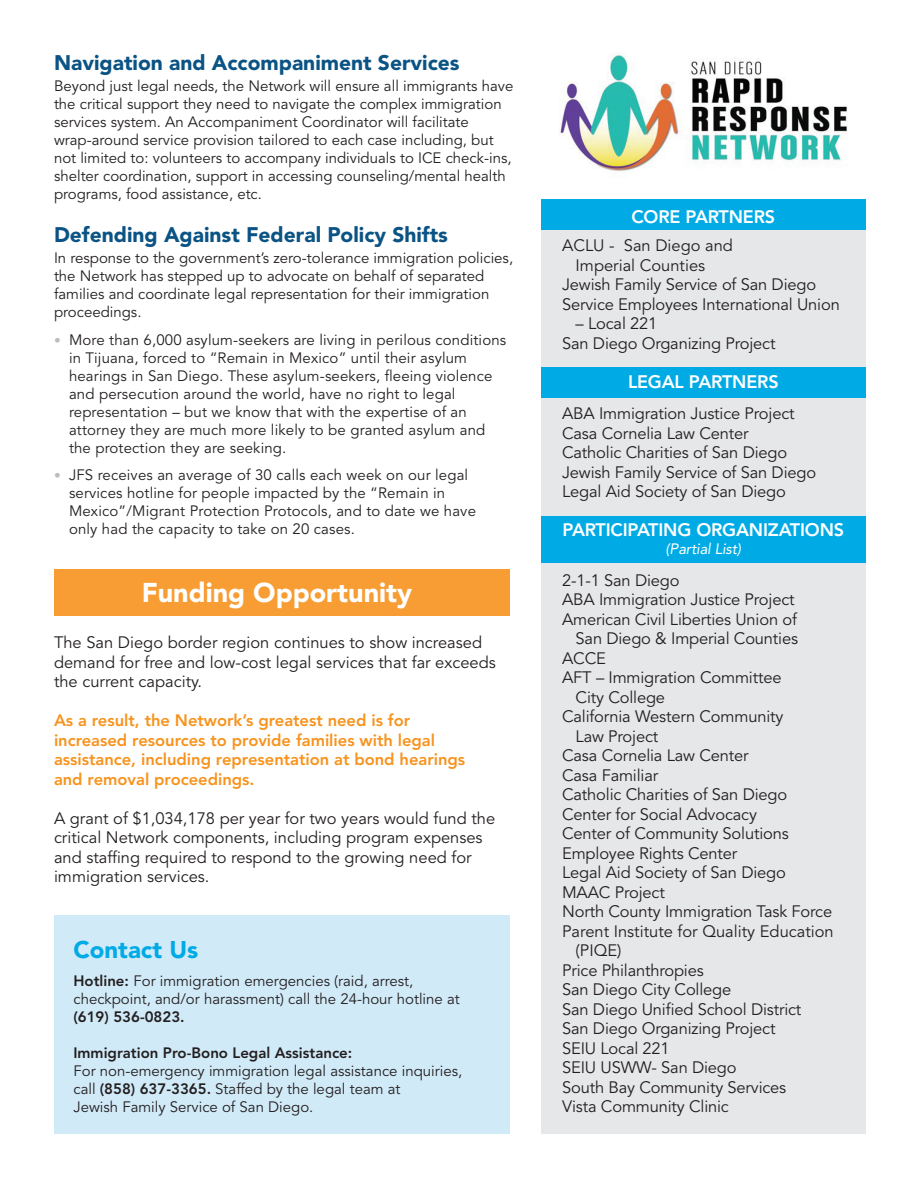
<style>
.page{position:relative;width:918px;height:1188px;background:#fff}
.page>*{position:absolute;margin:0;border:0;box-sizing:border-box;transform-origin:0 0}
.t1{font:900 27px "Avenir LT Std";color:#fff}
.t2{font:900 24px "Avenir LT Std";color:#00abe5}
.t3{font:900 21px "Avenir LT Std";color:#0a5384}
.t4{font:800 18px "Avenir LT Std";letter-spacing:-.01em;color:#fff}
.t5{font:16.5px/19.5px "Avenir LT Std";letter-spacing:-.01em;color:#231f20}
.t6{font:800 16.5px/19.5px "Avenir LT Std";color:#f7931d}
.t7{font:15px/18px "Avenir LT Std";color:#231f20}
.t8{font:800 15px "Avenir LT Std";color:#231f20}
.t9{font:italic 15px "Avenir LT Std";letter-spacing:-.01em;color:#fff}
.s1{font-size:13.5px;color:#bcbdc0}
.s2{font-weight:800}
</style>
<div class="page">
<div style="left:54px;top:916px;width:455px;height:218px;background:#d1eaf8"></div>
<div style="left:542px;top:208px;width:324px;height:926px;background:#e6e7e9"></div>
<div style="left:54px;top:569px;width:455px;height:47px;background:#f89d33"></div>
<img style="left:560px;top:53px;width:287px;height:118px">
<div style="left:542px;top:199px;width:324px;height:30px;background:#00abe5"></div>
<div style="left:542px;top:367px;width:324px;height:30px;background:#00abe5"></div>
<div style="left:542px;top:516px;width:324px;height:46px;background:#00abe5"></div>
<h3 class="t3" style="left:54px;top:50px;width:407px">Navigation and Accompaniment Services</h3>
<p class="t7" style="left:54px;top:77px;width:461px">Beyond just legal needs, the Network will ensure all immigrants have the critical support they need to navigate the complex immigration services system. An Accompaniment Coordinator will facilitate wrap-around service provision tailored to each case including, but not limited to: volunteers to accompany individuals to ICE check-ins, shelter coordination, support in accessing counseling/mental health programs, food assistance, etc.</p>
<h3 class="t3" style="left:54px;top:222px;width:396px">Defending Against Federal Policy Shifts</h3>
<p class="t7" style="left:54px;top:249px;width:461px">In response to the government’s zero-tolerance immigration policies, the Network has stepped up to advocate on behalf of separated families and coordinate legal representation for their immigration proceedings.</p>
<p class="t7" style="left:69px;top:331px;width:439px;text-indent:-15px"><span class="s1">•</span> More than 6,000 asylum-seekers are living in perilous conditions in Tijuana, forced to “Remain in Mexico” until their asylum hearings in San Diego. These asylum-seekers, feeing violence and persecution around the world, have no right to legal representation – but we know that with the expertise of an attorney they are much more likely to be granted asylum and the protection they are seeking.</p>
<p class="t7" style="left:69px;top:466px;width:409px;text-indent:-15px"><span class="s1">•</span> JFS receives an average of 30 calls each week on our legal services hotline for people impacted by the “Remain in Mexico”/Migrant Protection Protocols, and to date we have only had the capacity to take on 20 cases.</p>
<p class="t1" style="left:142px;top:576px;width:272px">Funding Opportunity</p>
<p class="t5" style="left:54px;top:633px;width:443px">The San Diego border region continues to show increased demand for free and low-cost legal services that far exceeds the current capacity.</p>
<p class="t6" style="left:54px;top:711px;width:413px">As a result, the Network’s greatest need is for increased resources to provide families with legal assistance, including representation at bond hearings and removal proceedings.</p>
<p class="t5" style="left:54px;top:809px;width:443px">A grant of $1,034,178 per year for two years would fund the critical Network components, including program expenses and staffng required to respond to the growing need for immigration services.</p>
<h2 class="t2" style="left:73px;top:935px;width:126px">Contact Us</h2>
<p class="t7" style="left:73px;top:972px;width:341px"><span class="s2">Hotline:</span> For immigration emergencies (raid, arrest,</p>
<p class="t7" style="left:73px;top:990px;width:388px">checkpoint, and/or harassment) call the 24-hour hotline at</p>
<p class="t8" style="left:73px;top:1008px;width:113px">(619) 536-0823.</p>
<p class="t8" style="left:73px;top:1044px;width:280px">Immigration Pro-Bono Legal Assistance:</p>
<p class="t7" style="left:73px;top:1062px;width:390px">For non-emergency immigration legal assistance inquiries,</p>
<p class="t7" style="left:73px;top:1080px;width:329px">call <span class="s2">(858) 637-3365.</span> Staffed by the legal team at</p>
<p class="t7" style="left:73px;top:1098px;width:242px">Jewish Family Service of San Diego.</p>
<p class="t4" style="left:631px;top:206px;width:145px">CORE PARTNERS</p>
<p class="t5" style="left:562px;top:236px;width:172px">ACLU - San Diego and</p>
<p class="t5" style="left:562px;top:256px;width:279px;text-indent:13px">Imperial Counties<br>Jewish Family Service of San Diego<br>Service Employees International Union</p>
<p class="t5" style="left:562px;top:314px;width:215px;text-indent:13px">– Local 221<br>San Diego Organizing Project</p>
<p class="t4" style="left:628px;top:371px;width:152px">LEGAL PARTNERS</p>
<p class="t5" style="left:562px;top:404px;width:256px">ABA Immigration Justice Project<br>Casa Cornelia Law Center<br>Catholic Charities of San Diego<br>Jewish Family Service of San Diego<br>Legal Aid Society of San Diego</p>
<p class="t4" style="left:563px;top:519px;width:283px">PARTICIPATING ORGANIZATIONS</p>
<p class="t9" style="left:666px;top:540px;width:77px">(Partial List)</p>
<p class="t5" style="left:562px;top:571px;width:237px">2-1-1 San Diego<br>ABA Immigration Justice Project<br>American Civil Liberties Union of</p>
<p class="t5" style="left:562px;top:629px;width:237px;text-indent:13px">San Diego &amp; Imperial Counties<br>ACCE<br>AFT – Immigration Committee</p>
<p class="t5" style="left:562px;top:688px;width:223px;text-indent:13px">City College<br>California Western Community</p>
<p class="t5" style="left:562px;top:727px;width:273px;text-indent:13px">Law Project<br>Casa Cornelia Law Center<br>Casa Familiar<br>Catholic Charities of San Diego<br>Center for Social Advocacy<br>Center of Community Solutions<br>Employee Rights Center<br>Legal Aid Society of San Diego<br>MAAC Project<br>North County Immigration Task Force<br>Parent Institute for Quality Education</p>
<p class="t5" style="left:562px;top:941px;width:241px;text-indent:13px">(PIQE)<br>Price Philanthropies<br>San Diego City College<br>San Diego Unifed School District<br>San Diego Organizing Project<br>SEIU Local 221<br>SEIU USWW- San Diego<br>South Bay Community Services<br>Vista Community Clinic</p>
</div>
